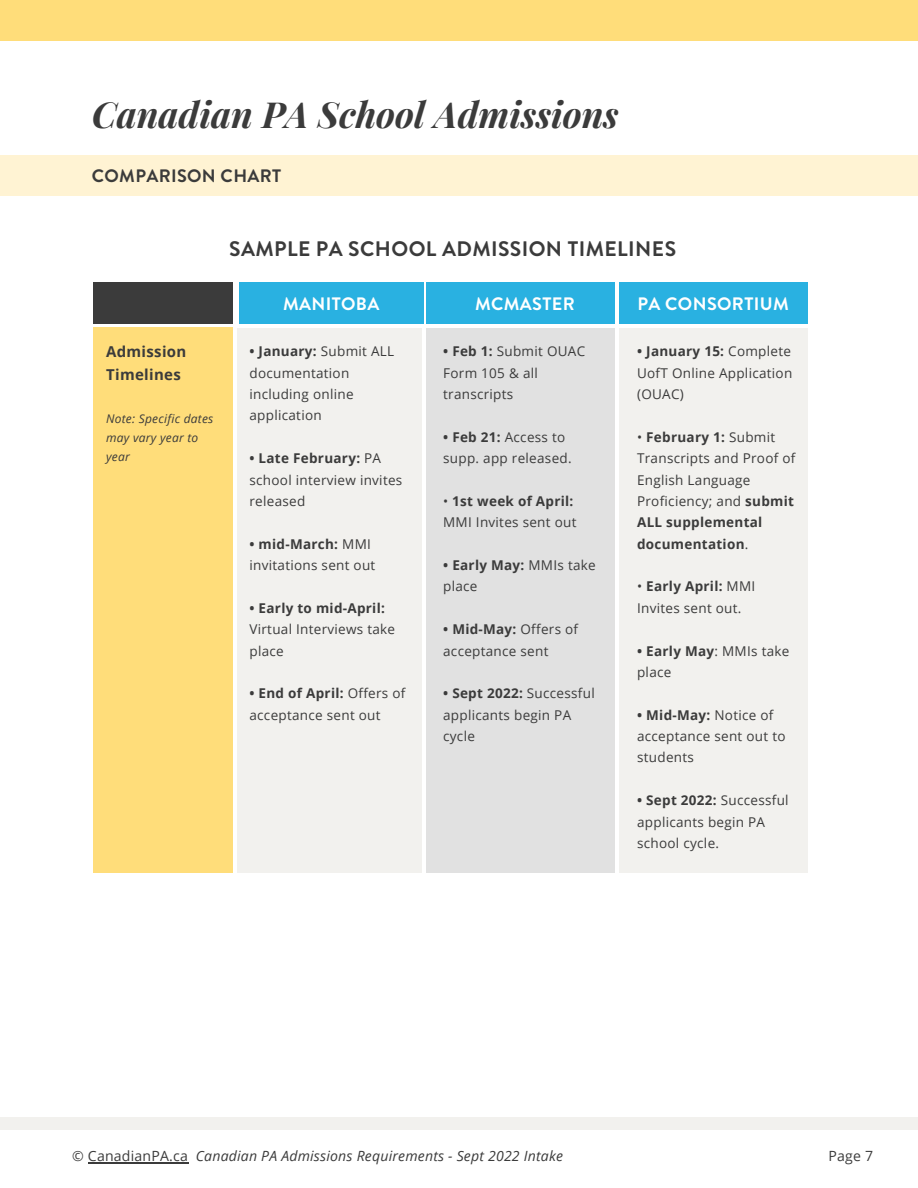
<style>
.page{position:relative;width:918px;height:1188px;background:#fff}
.page>*{position:absolute;margin:0;border:0;box-sizing:border-box;transform-origin:0 0}
.t1{font:italic 700 36px "Playfair Display";color:#3b3b3b}
.t2{font:700 21px "Brandon Grotesque";letter-spacing:.02em;color:#3b3b3b}
.t3{font:700 18px "Brandon Grotesque";letter-spacing:.02em;color:#fff}
.t4{font:700 18px "Brandon Grotesque";letter-spacing:.02em;color:#3b3b3b}
.t5{font:700 15px/23px "Open Sans";letter-spacing:.02em;color:#3b3b3b}
.t6{font:italic 14.1px "Open Sans";letter-spacing:.015em;color:#3b3b3b}
.t7{font:14.1px "Open Sans";color:#3b3b3b}
.t8{font:13.5px/21.3px "Open Sans";letter-spacing:.02em;color:#3b3b3b}
.t9{font:italic 12px/19px "Open Sans";letter-spacing:.02em;color:#3b3b3b}
.s1{font-weight:700}
.s2{font-style:normal}
</style>
<div class="page">
<div style="left:0;top:155px;width:918px;height:40px;background:#fff3d3"></div>
<div style="left:0;top:0;width:918px;height:40px;background:#ffdd7a"></div>
<div style="left:0;top:1117px;width:918px;height:13px;background:#f2f1ee"></div>
<div style="left:94px;top:282px;width:139px;height:42px;background:#3b3b3b"></div>
<div style="left:239px;top:282px;width:185px;height:42px;background:#29b1e1"></div>
<div style="left:426px;top:282px;width:189px;height:42px;background:#29b1e1"></div>
<div style="left:619px;top:282px;width:189px;height:42px;background:#29b1e1"></div>
<div style="left:93px;top:327px;width:140px;height:546px;background:#ffdd7a"></div>
<div style="left:237px;top:329px;width:185px;height:544px;background:#f2f1ee"></div>
<div style="left:426px;top:328px;width:189px;height:545px;background:#e1e1e1"></div>
<div style="left:619px;top:329px;width:189px;height:544px;background:#f2f1ee"></div>
<hr style="left:88px;top:1162px;width:100px;height:1px;background:#3b3b3b">
<p class="t1" style="left:92px;top:89px;width:528px">Canadian PA School Admissions</p>
<p class="t4" style="left:92px;top:163px;width:191px">COMPARISON CHART</p>
<p class="t2" style="left:229px;top:234px;width:448px">SAMPLE PA SCHOOL ADMISSION TIMELINES</p>
<p class="t5" style="left:106px;top:340px;width:82px">Admission<br>Timelines</p>
<p class="t9" style="left:106px;top:409px;width:109px">Note: Specific dates may vary year to year</p>
<p class="t3" style="left:283px;top:291px;width:98px">MANITOBA</p>
<p class="t3" style="left:475px;top:291px;width:101px">MCMASTER</p>
<p class="t3" style="left:638px;top:291px;width:153px">PA CONSORTIUM</p>
<p class="t8" style="left:249px;top:340px;width:146px"><span class="s1">• January:</span> Submit ALL documentation including online application</p>
<p class="t8" style="left:249px;top:447px;width:154px"><span class="s1">• Late February:</span> PA school interview invites released</p>
<p class="t8" style="left:249px;top:533px;width:127px"><span class="s1">• mid-March:</span> MMI invitations sent out</p>
<p class="t8" style="left:249px;top:597px;width:147px"><span class="s1">• Early to mid-April:<br></span>Virtual Interviews take place</p>
<p class="t8" style="left:249px;top:682px;width:157px"><span class="s1">• End of April:</span> Offers of acceptance sent out</p>
<p class="t8" style="left:443px;top:340px;width:144px"><span class="s1">• Feb 1:</span> Submit OUAC<br>Form 105 &amp; all transcripts</p>
<p class="t8" style="left:443px;top:426px;width:130px"><span class="s1">• Feb 21:</span> Access to supp. app released.</p>
<p class="t8" style="left:443px;top:490px;width:135px">• <span class="s1">1st week of April:<br></span>MMI Invites sent out</p>
<p class="t8" style="left:443px;top:554px;width:154px"><span class="s1">• Early May:</span> MMIs take place</p>
<p class="t8" style="left:443px;top:618px;width:137px"><span class="s1">• Mid-May:</span> Offers of acceptance sent</p>
<p class="t8" style="left:443px;top:682px;width:153px"><span class="s1">• Sept 2022:</span> Successful applicants begin PA cycle</p>
<p class="t8" style="left:637px;top:340px;width:157px;text-align:justify"><span class="s1">• January 15:</span> Complete UofT Online Application (OUAC)</p>
<p class="t8" style="left:637px;top:426px;width:160px">• <span class="s1">February 1:</span> Submit<br>Transcripts and Proof of<br>English Language<br>Proficiency; and <span class="s1">submit<br>ALL supplemental documentation</span>.</p>
<p class="t8" style="left:637px;top:576px;width:120px">• <span class="s1">Early April:</span> MMI<br>Invites sent out.</p>
<p class="t8" style="left:637px;top:640px;width:154px"><span class="s1">• Early May</span>: MMIs take place</p>
<p class="t8" style="left:637px;top:704px;width:150px"><span class="s1">• Mid-May:</span> Notice of acceptance sent out to students</p>
<p class="t8" style="left:637px;top:789px;width:153px"><span class="s1">• Sept 2022:</span> Successful applicants begin PA school cycle.</p>
<p class="t6" style="left:72px;top:1146px;width:492px"><span class="s2">© CanadianPA.ca</span> Canadian PA Admissions Requirements - Sept 2022 Intake</p>
<p class="t7" style="left:829px;top:1146px;width:46px">Page 7</p>
</div>
